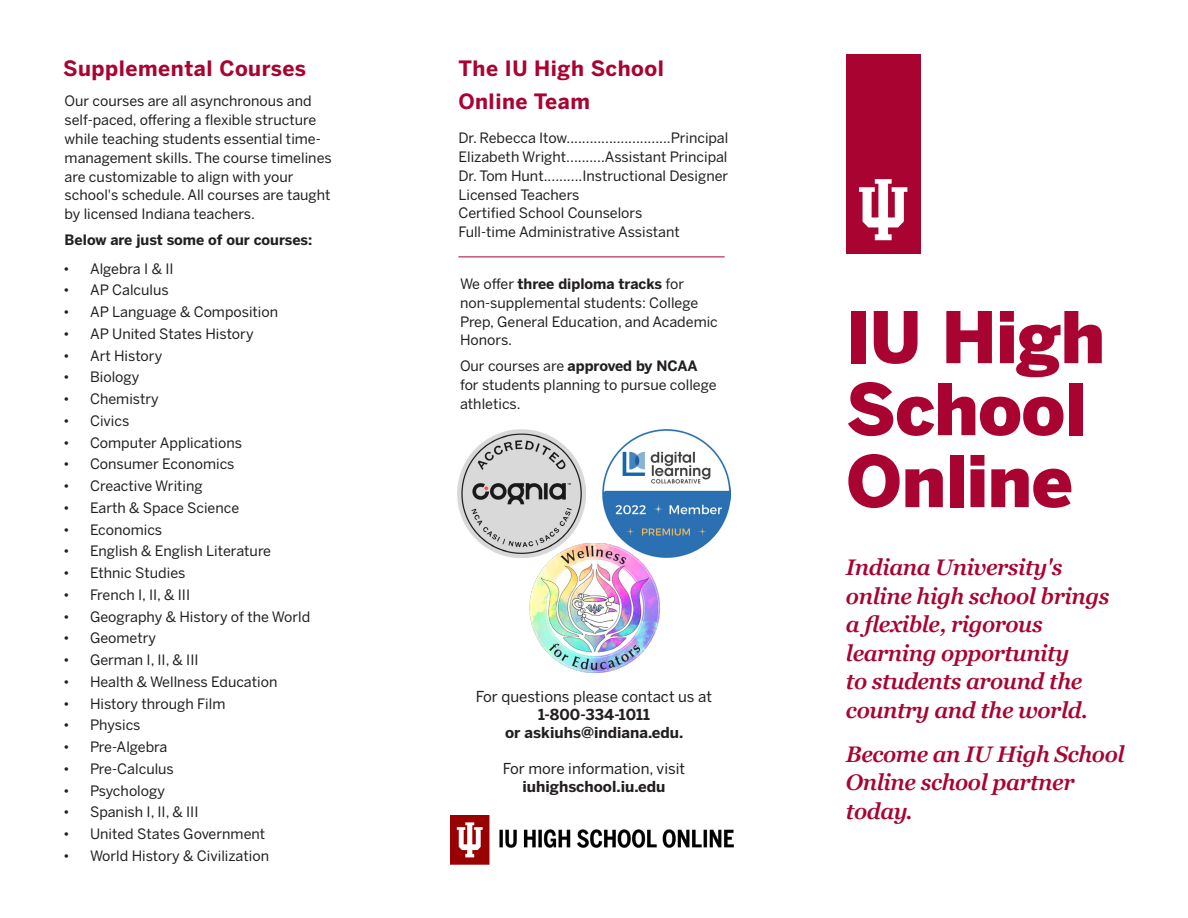
<style>
.page{position:relative;width:1188px;height:918px;background:#fff}
.page>*{position:absolute;margin:0;border:0;box-sizing:border-box;transform-origin:0 0}
.Brochure_Cover_Title{font:900 70.5px/72px "Benton Sans";letter-spacing:-.01em;color:#a90332}
.Brochure_Cover_Subti{font:italic 600 22.5px/28.5px "Georgia Pro";letter-spacing:-.02em;color:#a90332}
.Inside_Secondary_Tit{font:700 21px/33px "Benton Sans";letter-spacing:.025em;color:#a90332}
.Inside_Small_Crimson{font:700 21px "Benton Sans";letter-spacing:.025em;color:#a90332}
.Back_Cover_Contact{font:15px/18px "Benton Sans";color:#231f20;text-align:center}
.Back_Cover_Contact-2{font:700 15px "Benton Sans";color:#231f20}
.Inside_Body_Copy__Bl{font:14.25px/18.8px "Benton Sans";color:#231f20}
.Inside_Body_Copy__Bl-2{font:700 14.25px "Benton Sans";color:#231f20}
.s1{font-weight:700}
</style>
<div class="page">
<div style="left:846px;top:54px;width:74px;height:199px;background:#a90332"></div>
<svg style="left:859px;top:179px;width:48px;height:61px"></svg>
<img style="left:450px;top:816px;width:284px;height:49px">
<hr style="left:458px;top:256px;width:267px;height:1px;background:#a90332">
<img style="left:458px;top:430px;width:127px;height:127px">
<img style="left:603px;top:430px;width:127px;height:127px">
<img style="left:529px;top:543px;width:131px;height:130px">
<p class="Inside_Small_Crimson" style="left:63px;top:55px;width:245px">Supplemental Courses</p>
<p class="Inside_Body_Copy__Bl" style="left:65px;top:92px;width:269px">Our courses are all asynchronous and self-paced, offering a flexible structure while teaching students essential time&shy;management skills. The course timelines are customizable to align with your school's schedule. All courses are taught by licensed Indiana teachers.</p>
<p class="Inside_Body_Copy__Bl-2" style="left:65px;top:231px;width:249px">Below are just some of our courses:</p>
<p class="Inside_Body_Copy__Bl" style="left:63px;top:259px;width:112px">• Algebra I &amp; II</p>
<p class="Inside_Body_Copy__Bl" style="left:63px;top:281px;width:107px">• AP Calculus</p>
<p class="Inside_Body_Copy__Bl" style="left:63px;top:303px;width:217px">• AP Language &amp; Composition</p>
<p class="Inside_Body_Copy__Bl" style="left:63px;top:324px;width:192px">• AP United States History</p>
<p class="Inside_Body_Copy__Bl" style="left:63px;top:346px;width:101px">• Art History</p>
<p class="Inside_Body_Copy__Bl" style="left:63px;top:368px;width:78px">• Biology</p>
<p class="Inside_Body_Copy__Bl" style="left:63px;top:390px;width:97px">• Chemistry</p>
<p class="Inside_Body_Copy__Bl" style="left:63px;top:411px;width:68px">• Civics</p>
<p class="Inside_Body_Copy__Bl" style="left:63px;top:433px;width:181px">• Computer Applications</p>
<p class="Inside_Body_Copy__Bl" style="left:63px;top:455px;width:173px">• Consumer Economics</p>
<p class="Inside_Body_Copy__Bl" style="left:63px;top:477px;width:141px">• Creactive Writing</p>
<p class="Inside_Body_Copy__Bl" style="left:63px;top:498px;width:178px">• Earth &amp; Space Science</p>
<p class="Inside_Body_Copy__Bl" style="left:63px;top:520px;width:101px">• Economics</p>
<p class="Inside_Body_Copy__Bl" style="left:63px;top:542px;width:210px">• English &amp; English Literature</p>
<p class="Inside_Body_Copy__Bl" style="left:63px;top:564px;width:124px">• Ethnic Studies</p>
<p class="Inside_Body_Copy__Bl" style="left:63px;top:585px;width:129px">• French I, II, &amp; III</p>
<p class="Inside_Body_Copy__Bl" style="left:63px;top:607px;width:249px">• Geography &amp; History of the World</p>
<p class="Inside_Body_Copy__Bl" style="left:63px;top:629px;width:95px">• Geometry</p>
<p class="Inside_Body_Copy__Bl" style="left:63px;top:651px;width:137px">• German I, II, &amp; III</p>
<p class="Inside_Body_Copy__Bl" style="left:63px;top:672px;width:216px">• Health &amp; Wellness Education</p>
<p class="Inside_Body_Copy__Bl" style="left:63px;top:694px;width:164px">• History through Film</p>
<p class="Inside_Body_Copy__Bl" style="left:63px;top:716px;width:79px">• Physics</p>
<p class="Inside_Body_Copy__Bl" style="left:63px;top:738px;width:106px">• Pre-Algebra</p>
<p class="Inside_Body_Copy__Bl" style="left:63px;top:759px;width:112px">• Pre-Calculus</p>
<p class="Inside_Body_Copy__Bl" style="left:63px;top:781px;width:103px">• Psychology</p>
<p class="Inside_Body_Copy__Bl" style="left:63px;top:803px;width:137px">• Spanish I, II, &amp; III</p>
<p class="Inside_Body_Copy__Bl" style="left:63px;top:825px;width:204px">• United States Government</p>
<p class="Inside_Body_Copy__Bl" style="left:63px;top:846px;width:208px">• World History &amp; Civilization</p>
<p class="Inside_Secondary_Tit" style="left:458px;top:52px;width:207px">The IU High School<br>Online Team</p>
<p class="Inside_Body_Copy__Bl" style="left:458px;top:129px;width:271px">Dr. Rebecca Itow...........................Principal Elizabeth Wright..........Assistant Principal Dr. Tom Hunt..........Instructional Designer Licensed Teachers<br>Certified School Counselors<br>Full-time Administrative Assistant</p>
<p class="Inside_Body_Copy__Bl" style="left:460px;top:275px;width:259px">We offer <span class="s1">three diploma tracks</span> for non-supplemental students: College<br>Prep, General Education, and Academic<br>Honors.</p>
<p class="Inside_Body_Copy__Bl" style="left:460px;top:357px;width:258px">Our courses are <span class="s1">approved by NCAA </span>for students planning to pursue college athletics.</p>
<p class="Back_Cover_Contact" style="left:476px;top:687px;width:238px">For questions please contact us at<br><span class="s1">1-800-334-1011</span></p>
<p class="Back_Cover_Contact-2" style="left:505px;top:723px;width:180px">or askiuhs@indiana.edu.</p>
<p class="Back_Cover_Contact" style="left:503px;top:759px;width:184px">For more information, visit</p>
<p class="Back_Cover_Contact-2" style="left:522px;top:777px;width:145px">iuhighschool.iu.edu</p>
<p class="Brochure_Cover_Title" style="left:846px;top:303px;width:261px">IU High<br>School<br>Online</p>
<p class="Brochure_Cover_Subti" style="left:846px;top:554px;width:265px">Indiana University's online high school brings a flexible, rigorous learning opportunity<br>to students around the country and the world.</p>
<p class="Brochure_Cover_Subti" style="left:846px;top:741px;width:280px">Become an IU High School<br>Online school partner today.</p>
</div>
